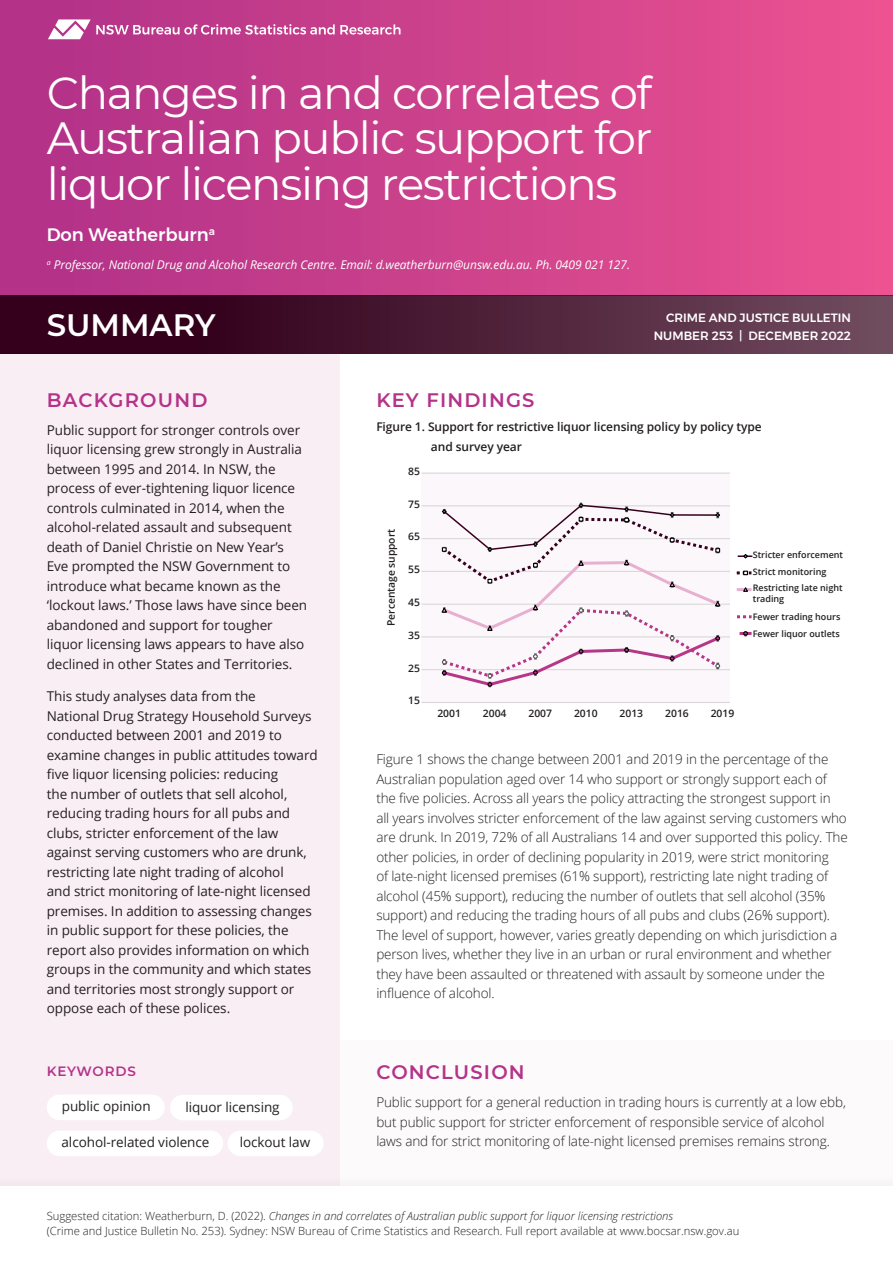
<style>
.page{position:relative;width:893px;height:1263px;background:#fff}
.page>*{position:absolute;margin:0;border:0;box-sizing:border-box;transform-origin:0 0}
.t1{font:45px/45.9px "Montserrat";letter-spacing:-.03em;color:#fff;text-align:justify}
.Summary{font:600 30.9px "Montserrat";color:#fff}
.t2{font:600 19.5px "Montserrat";letter-spacing:.06em;color:#b43389}
.Author{font:500 18px "Montserrat";color:#fff}
.Body_left{font:13.5px/19.5px "Open Sans";letter-spacing:-.005em;color:#231f20}
.Body_Right{font:300 13.5px/19.5px "Open Sans";letter-spacing:-.01em;color:#231f20}
.Key_Words{font:13.5px "Open Sans";letter-spacing:-.005em;color:#231f20}
.t3{font:600 13.5px "Montserrat";letter-spacing:.06em;color:#b43389}
.t4{font:italic 12px "Open Sans";letter-spacing:-.005em;color:#fff}
.Body_Right-2{font:600 12px/19.5px "Open Sans";letter-spacing:-.005em;color:#231f20}
.Number_and_Month{font:500 12px/18px "Montserrat";color:#fff;text-align:right}
.Citation{font:300 11.25px/15px "Open Sans";color:#231f20}
.t5{font:600 10.35px "Open Sans";letter-spacing:-.005em;color:#231f20}
.t6{font:600 9px/16.6px "Open Sans";color:#231f20}
.s1{font-style:italic}
</style>
<div class="page">
<div style="left:0;top:354px;width:340px;height:833px;background:#faeef5"></div>
<div style="left:340px;top:1040px;width:553px;height:147px;background:#fdfafc"></div>
<div style="left:0;top:1174px;width:893px;height:89px;background:#f9f4f6"></div>
<div style="left:0;top:1186px;width:893px;height:77px;background:#fff"></div>
<div style="left:0;top:0;width:893px;height:296px;background:linear-gradient(to right,#af3188,#ec5291)"></div>
<svg style="left:48px;top:19px;width:353px;height:20px;background:#cd67a5"></svg>
<div style="left:0;top:296px;width:893px;height:58px;background:linear-gradient(to right,#290010,#6e4a5d)"></div>
<div style="left:47px;top:1094px;width:118px;height:26px;background:#fff;border-radius:13px"></div>
<div style="left:170px;top:1095px;width:123px;height:25px;background:#fff;border-radius:13px"></div>
<div style="left:47px;top:1130px;width:176px;height:26px;background:#fff;border-radius:13px"></div>
<div style="left:228px;top:1130px;width:96px;height:26px;background:#fff;border-radius:13px"></div>
<svg style="left:421px;top:472px;width:332px;height:231px"></svg>
<h1 class="t1" style="left:47px;top:68px;width:607px">Changes in and correlates of Australian public support for liquor licensing restrictions</h1>
<p class="Author" style="left:47px;top:221px;width:170px">Don Weatherburn<sup>a</sup></p>
<h4 class="t4" style="left:47px;top:256px;width:585px"><sup>a</sup> Professor, National Drug and Alcohol Research Centre. Email: d.weatherburn@unsw.edu.au. Ph. 0409 021 127.</h4>
<p class="Summary" style="left:47px;top:303px;width:170px">SUMMARY</p>
<p class="Number_and_Month" style="left:654px;top:309px;width:199px">CRIME AND JUSTICE BULLETIN<br>NUMBER 253 | DECEMBER 2022</p>
<h2 class="t2" style="left:47px;top:386px;width:162px">BACKGROUND</h2>
<p class="Body_left" style="left:47px;top:420px;width:262px">Public support for stronger controls over liquor licensing grew strongly in Australia between 1995 and 2014. In NSW, the process of ever-tightening liquor licence controls culminated in 2014, when the alcohol-related assault and subsequent death of Daniel Christie on New Year’s Eve prompted the NSW Government to introduce what became known as the ‘lockout laws.’ Those laws have since been abandoned and support for tougher liquor licensing laws appears to have also declined in other States and Territories.</p>
<p class="Body_left" style="left:47px;top:686px;width:272px">This study analyses data from the<br>National Drug Strategy Household Surveys conducted between 2001 and 2019 to examine changes in public attitudes toward five liquor licensing policies: reducing<br>the number of outlets that sell alcohol, reducing trading hours for all pubs and clubs, stricter enforcement of the law against serving customers who are drunk, restricting late night trading of alcohol<br>and strict monitoring of late-night licensed premises. In addition to assessing changes in public support for these policies, the report also provides information on which groups in the community and which states and territories most strongly support or oppose each of these polices.</p>
<p class="t3" style="left:47px;top:1062px;width:91px">KEYWORDS</p>
<p class="Body_left" style="left:62px;top:1096px;width:90px">public opinion</p>
<p class="Key_Words" style="left:185px;top:1097px;width:96px">liquor licensing</p>
<p class="Body_left" style="left:62px;top:1132px;width:149px">alcohol-related violence</p>
<p class="Key_Words" style="left:240px;top:1133px;width:72px">lockout law</p>
<h2 class="t2" style="left:376px;top:386px;width:160px">KEY FINDINGS</h2>
<p class="Body_Right-2" style="left:431px;top:417px;width:332px;text-indent:-55px">Figure 1. Support for restrictive liquor licensing policy by policy type and survey year</p>
<p class="t5" style="left:408px;top:464px;width:13px">85</p>
<p class="t5" style="left:384px;top:626px;width:99px;rotate:-90deg">Percentage support</p>
<p class="t5" style="left:408px;top:497px;width:13px">75</p>
<p class="t5" style="left:408px;top:530px;width:13px">65</p>
<p class="t5" style="left:408px;top:562px;width:13px">55</p>
<p class="t5" style="left:408px;top:595px;width:13px">45</p>
<p class="t5" style="left:408px;top:628px;width:13px">35</p>
<p class="t5" style="left:408px;top:661px;width:13px">25</p>
<p class="t5" style="left:408px;top:693px;width:13px">15</p>
<p class="t5" style="left:437px;top:706px;width:25px">2001</p>
<p class="t5" style="left:483px;top:706px;width:25px">2004</p>
<p class="t5" style="left:528px;top:706px;width:25px">2007</p>
<p class="t5" style="left:574px;top:706px;width:25px">2010</p>
<p class="t5" style="left:620px;top:706px;width:25px">2013</p>
<p class="t5" style="left:665px;top:706px;width:25px">2016</p>
<p class="t5" style="left:711px;top:706px;width:25px">2019</p>
<p class="t6" style="left:753px;top:546px;width:92px">Stricter enforcement<br>Strict monitoring<br>Restricting late night</p>
<p class="t6" style="left:753px;top:590px;width:89px;line-height:17.9px">trading<br>Fewer trading hours</p>
<p class="t6" style="left:753px;top:625px;width:88px">Fewer liquor outlets</p>
<p class="Body_Right" style="left:376px;top:749px;width:473px">Figure 1 shows the change between 2001 and 2019 in the percentage of the Australian population aged over 14 who support or strongly support each of the five policies. Across all years the policy attracting the strongest support in<br>all years involves stricter enforcement of the law against serving customers who are drunk. In 2019, 72% of all Australians 14 and over supported this policy. The other policies, in order of declining popularity in 2019, were strict monitoring<br>of late-night licensed premises (61% support), restricting late night trading of alcohol (45% support), reducing the number of outlets that sell alcohol (35% support) and reducing the trading hours of all pubs and clubs (26% support).<br>The level of support, however, varies greatly depending on which jurisdiction a person lives, whether they live in an urban or rural environment and whether they have been assaulted or threatened with assault by someone under the influence of alcohol.</p>
<h2 class="t2" style="left:376px;top:1058px;width:150px">CONCLUSION</h2>
<p class="Body_Right" style="left:376px;top:1092px;width:471px">Public support for a general reduction in trading hours is currently at a low ebb, but public support for stricter enforcement of responsible service of alcohol laws and for strict monitoring of late-night licensed premises remains strong.</p>
<p class="Citation" style="left:47px;top:1208px;width:694px">Suggested citation: Weatherburn, D. (2022). <span class="s1">Changes in and correlates of Australian public support for liquor licensing restrictions<br></span>(Crime and Justice Bulletin No. 253). Sydney: NSW Bureau of Crime Statistics and Research. Full report available at www.bocsar.nsw.gov.au</p>
</div>
